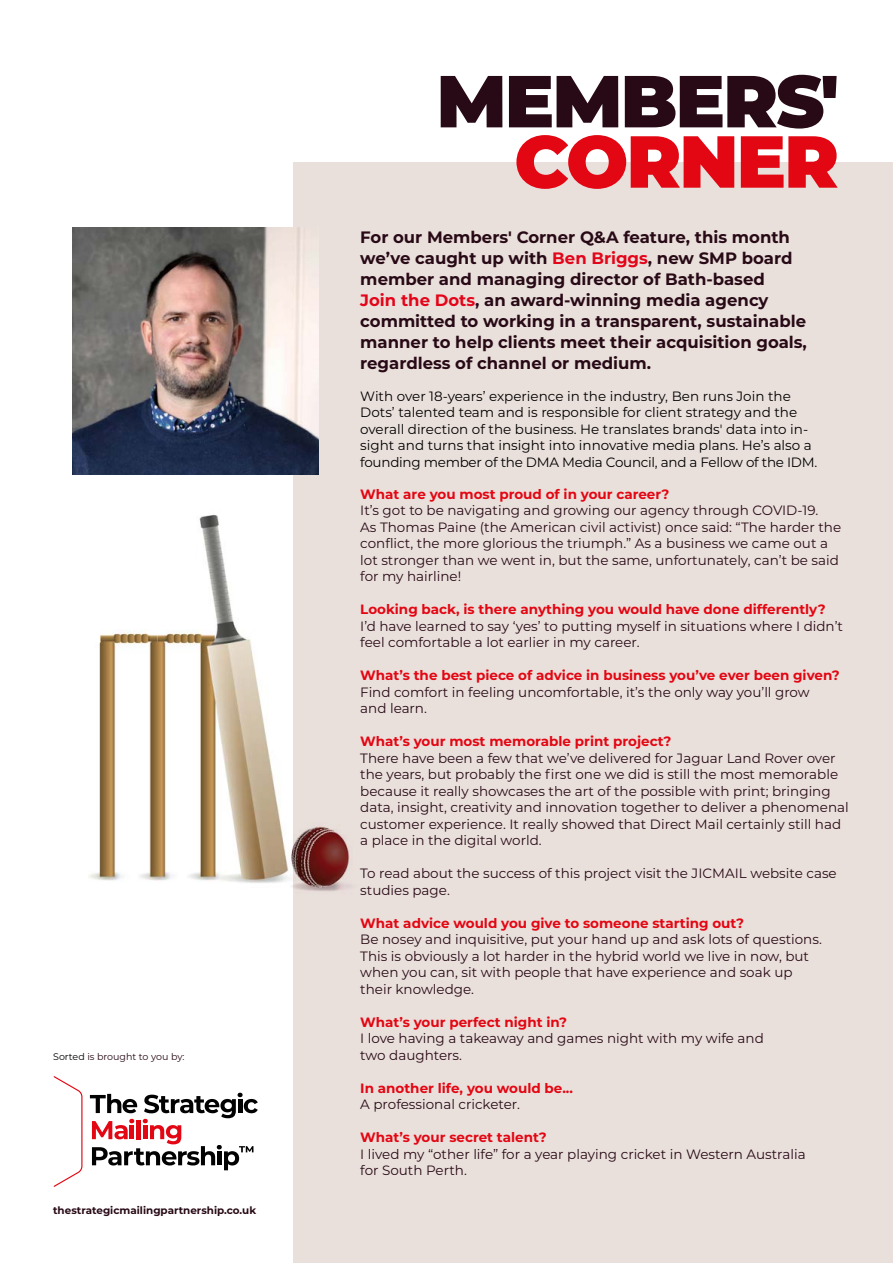
<style>
.page{position:relative;width:893px;height:1263px;background:#fff}
.page>*{position:absolute;margin:0;border:0;box-sizing:border-box;transform-origin:0 0}
.t1{font:900 73.5px "Montserrat";letter-spacing:-.025em;color:#280a17}
.t2{font:900 73.5px "Montserrat";letter-spacing:-.025em;color:#e30613}
.t3{font:700 16.5px/21px "Montserrat";color:#280a17}
.t4{font:13.5px/16.5px "Montserrat";color:#280a17}
.t5{font:700 13.5px "Montserrat";color:#e30613}
.t6{font:13.5px/16.5px "Montserrat";color:#000}
.t7{font:700 10.35px "Montserrat";color:#280a17}
.t8{font:9.6px "Montserrat";color:#280a17}
.s1{color:#000}
.s2{color:#e3051a}
</style>
<div class="page">
<div style="left:293px;top:163px;width:600px;height:1100px;background:#eae0db"></div>
<svg style="left:53px;top:1076px;width:30px;height:111px"></svg>
<svg style="left:90px;top:1093px;width:168px;height:77px"></svg>
<img style="left:72px;top:228px;width:247px;height:246px">
<img style="left:88px;top:514px;width:262px;height:377px">
<p class="t8" style="left:53px;top:1050px;width:133px"><span class="s1">Sorted</span> is brought to you by:</p>
<p class="t7" style="left:53px;top:1202px;width:205px">thestrategicmailingpartnership.co.uk</p>
<h1 class="t1" style="left:436px;top:46px;width:404px">MEMBERS'</h1>
<h1 class="t2" style="left:514px;top:106px;width:326px">CORNER</h1>
<p class="t3" style="left:360px;top:226px;width:448px">For our Members' Corner Q&amp;A feature, this month we’ve caught up with <span class="s2">Ben Briggs</span>, new SMP board member and managing director of Bath-based<br><span class="s2">Join the Dots</span>, an award-winning media agency committed to working in a transparent, sustainable manner to help clients meet their acquisition goals, regardless of channel or medium.</p>
<p class="t6" style="left:360px;top:387px;width:458px">With over 18-years’ experience in the industry, Ben runs Join the Dots’ talented team and is responsible for client strategy and the overall direction of the business. He translates brands' data into in&shy;sight and turns that insight into innovative media plans. He’s also a founding member of the DMA Media Council, and a Fellow of the IDM.</p>
<p class="t5" style="left:360px;top:484px;width:311px">What are you most proud of in your career?</p>
<p class="t4" style="left:360px;top:502px;width:482px">It’s got to be navigating and growing our agency through COVID-19.<br>As Thomas Paine (the American civil activist) once said: “The harder the conflict, the more glorious the triumph.” As a business we came out a lot stronger than we went in, but the same, unfortunately, can’t be said for my hairline!</p>
<p class="t5" style="left:360px;top:600px;width:467px">Looking back, is there anything you would have done differently?</p>
<p class="t4" style="left:360px;top:617px;width:484px">I’d have learned to say ‘yes’ to putting myself in situations where I didn’t feel comfortable a lot earlier in my career.</p>
<p class="t5" style="left:360px;top:666px;width:481px">What’s the best piece of advice in business you’ve ever been given?</p>
<p class="t4" style="left:360px;top:683px;width:451px">Find comfort in feeling uncomfortable, it’s the only way you’ll grow and learn.</p>
<p class="t5" style="left:360px;top:732px;width:313px">What’s your most memorable print project?</p>
<p class="t4" style="left:360px;top:749px;width:490px">There have been a few that we’ve delivered for Jaguar Land Rover over the years, but probably the first one we did is still the most memorable because it really showcases the art of the possible with print; bringing data, insight, creativity and innovation together to deliver a phenomenal customer experience. It really showed that Direct Mail certainly still had a place in the digital world.</p>
<p class="t4" style="left:360px;top:865px;width:478px">To read about the success of this project visit the JICMAIL website case studies page.</p>
<p class="t5" style="left:360px;top:913px;width:385px">What advice would you give to someone starting out?</p>
<p class="t4" style="left:360px;top:931px;width:463px">Be nosey and inquisitive, put your hand up and ask lots of questions.<br>This is obviously a lot harder in the hybrid world we live in now, but when you can, sit with people that have experience and soak up their knowledge.</p>
<p class="t5" style="left:360px;top:1012px;width:208px">What’s your perfect night in?</p>
<p class="t4" style="left:360px;top:1030px;width:405px">I love having a takeaway and games night with my wife and two daughters.</p>
<p class="t5" style="left:360px;top:1078px;width:214px">In another life, you would be...</p>
<p class="t4" style="left:360px;top:1096px;width:161px">A professional cricketer.</p>
<p class="t5" style="left:360px;top:1128px;width:188px">What’s your secret talent?</p>
<p class="t4" style="left:360px;top:1145px;width:447px">I lived my “other life” for a year playing cricket in Western Australia for South Perth.</p>
</div>
